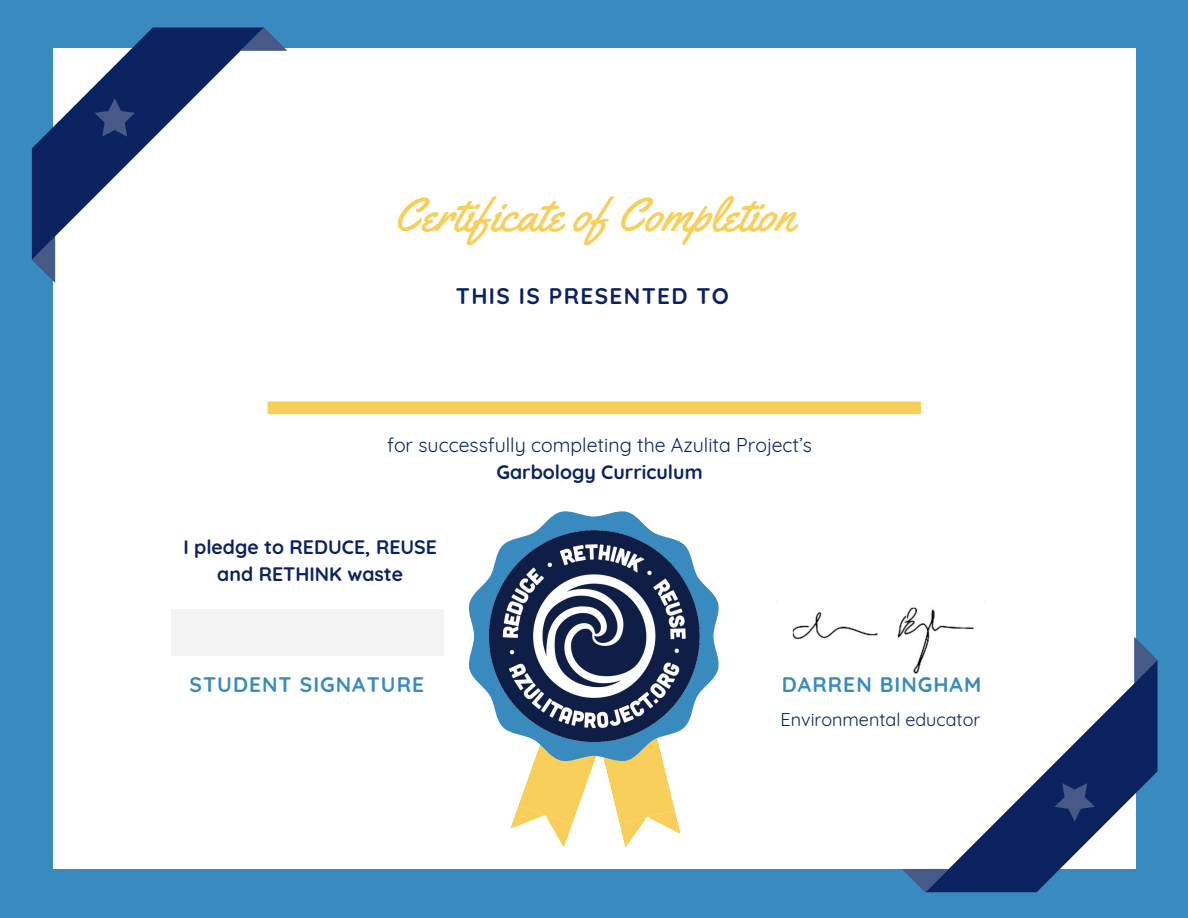
<style>
.page{position:relative;width:1188px;height:918px;background:#398bbf}
.page>*{position:absolute;margin:0;border:0;box-sizing:border-box;transform-origin:0 0}
.t1{font:48px "Yellowtail";color:#f8cf5a}
.t2{font:700 22.5px "Quicksand";letter-spacing:.06em;color:#0a2360}
.t3{font:700 21px "Quicksand";letter-spacing:.05em;color:#398bbf}
.t4{font:700 19.5px/27px "Quicksand";color:#0a2360;text-align:center}
.t5{font:19.5px "Quicksand";color:#0a2360}
.t6{font:18px "Quicksand";color:#0a2360}
</style>
<div class="page">
<div style="left:53px;top:49px;width:1083px;height:820px;background:#fff"></div>
<svg style="left:469px;top:511px;width:165px;height:174px"></svg>
<svg style="left:510px;top:758px;width:171px;height:89px"></svg>
<div style="left:172px;top:609px;width:272px;height:47px;background:#f4f4f4"></div>
<svg style="left:32px;top:27px;width:209px;height:256px"></svg>
<svg style="left:32px;top:236px;width:23px;height:47px"></svg>
<svg style="left:241px;top:27px;width:46px;height:24px"></svg>
<svg style="left:95px;top:98px;width:40px;height:39px;background:#233970"></svg>
<svg style="left:948px;top:683px;width:210px;height:209px"></svg>
<svg style="left:1134px;top:637px;width:24px;height:46px"></svg>
<svg style="left:902px;top:869px;width:47px;height:23px"></svg>
<svg style="left:1055px;top:783px;width:40px;height:38px;background:#243a70"></svg>
<img style="left:480px;top:515px;width:239px;height:243px">
<div style="left:268px;top:402px;width:653px;height:12px;background:#f8cf5a"></div>
<img style="left:776px;top:600px;width:198px;height:77px">
<h1 class="t1" style="left:394px;top:184px;width:402px">Certificate of Completion</h1>
<p class="t2" style="left:456px;top:281px;width:274px">THIS IS PRESENTED TO</p>
<p class="t5" style="left:387px;top:433px;width:426px">for successfully completing the Azulita Project’s</p>
<p class="t4" style="left:497px;top:458px;width:208px">Garbology Curriculum</p>
<p class="t4" style="left:183px;top:534px;width:255px">I pledge to REDUCE, REUSE and RETHINK waste</p>
<p class="t3" style="left:189px;top:671px;width:236px">STUDENT SIGNATURE</p>
<p class="t3" style="left:782px;top:671px;width:201px">DARREN BINGHAM</p>
<p class="t6" style="left:781px;top:708px;width:201px">Environmental educator</p>
</div>
